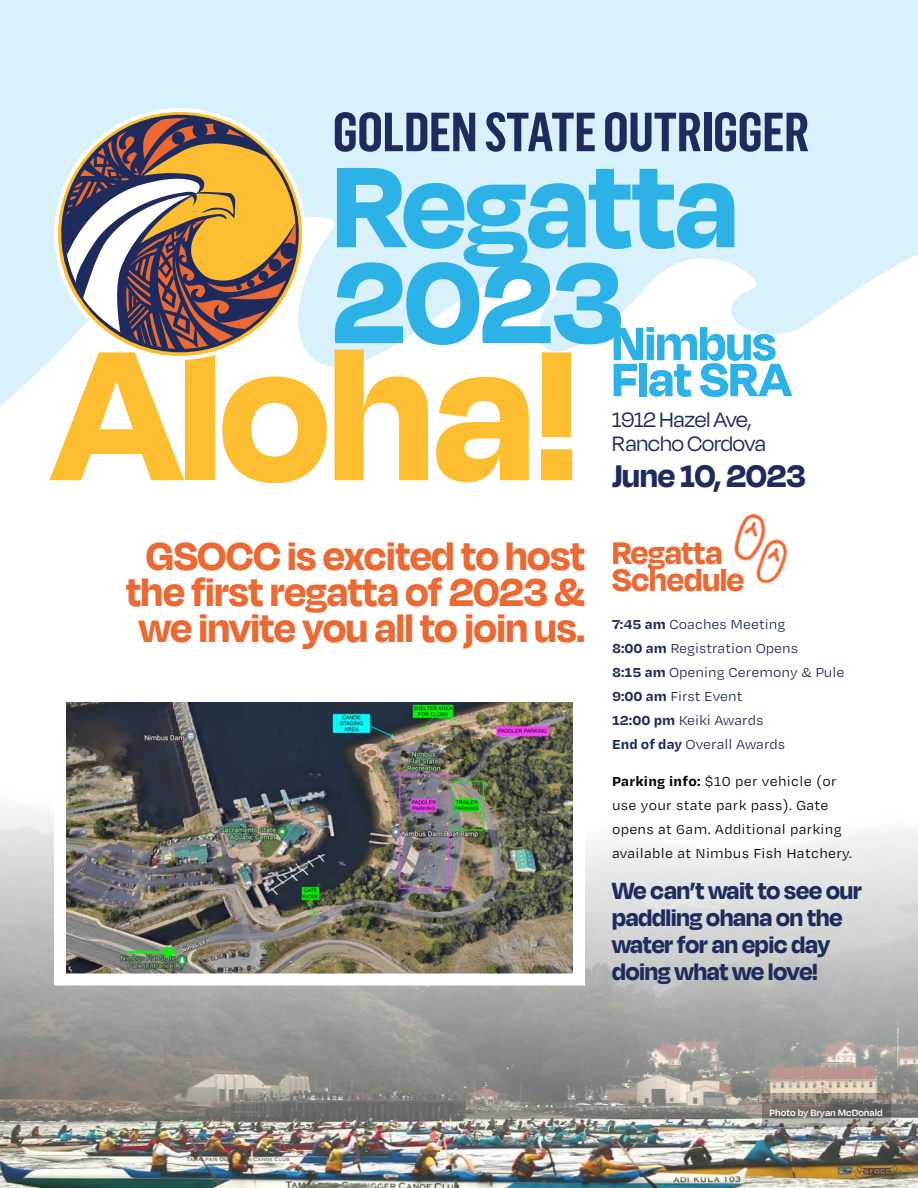
<style>
.page{position:relative;width:918px;height:1188px;background:#fff}
.page>*{position:absolute;margin:0;border:0;box-sizing:border-box;transform-origin:0 0}
.t1{font:700 213px "Degular Display";color:#fdbe31}
.t2{font:700 132px/96px "Degular Display";color:#2cb2e7}
.t3{font:700 condensed 54px "Flama";color:#1f2b5d}
.t4{font:700 54px "Degular Display";color:#2cb2e7}
.t5{font:700 45px/36px "Degular Display";color:#eb6933;text-align:center}
.t6{font:700 36px/27px "Degular Display";color:#eb6933}
.t7{font:700 36px "Degular Display";color:#1f2b5d}
.t8{font:700 27px/27px "Degular Display";color:#1f2b5d}
.t9{font:24px/24px "Degular Display";color:#1f2b5d}
.t10{font:15px/24px "Degular Text";color:#1f2b5d}
.t11{font:15px/24px "Degular Text";letter-spacing:.02em;color:#000}
.t12{font:600 10.5px "Degular";color:#fff}
.s1{font-weight:700}
</style>
<div class="page">
<img style="left:0;top:808px;width:918px;height:380px">
<svg style="left:0;top:0;width:918px;height:407px;fill:#d9f1fb"></svg>
<img style="left:734px;top:513px;width:54px;height:71px">
<img style="left:67px;top:702px;width:505px;height:271px">
<svg style="left:54px;top:108px;width:252px;height:252px;fill:#d9f1fb"></svg>
<svg style="left:296px;top:138px;width:11px;height:195px"></svg>
<svg style="left:64px;top:118px;width:232px;height:232px"></svg>
<svg style="left:763px;top:1094px;width:128px;height:33px;background:#827f78"></svg>
<p class="t3" style="left:333px;top:101px;width:478px">GOLDEN STATE OUTRIGGER</p>
<p class="t2" style="left:333px;top:154px;width:406px">Regatta<br>2023</p>
<p class="t4" style="left:612px;top:312px;width:166px">Nimbus</p>
<p class="t4" style="left:612px;top:348px;width:181px">Flat SRA</p>
<p class="t9" style="left:612px;top:407px;width:155px">1912 Hazel Ave,<br>Rancho Cordova</p>
<p class="t7" style="left:612px;top:455px;width:195px">June 10, 2023</p>
<p class="t1" style="left:54px;top:289px;width:526px">Aloha!</p>
<p class="t5" style="left:126px;top:537px;width:460px">GSOCC is excited to host the first regatta of 2023 &amp; we invite you all to join us.</p>
<p class="t6" style="left:612px;top:538px;width:134px">Regatta<br>Schedule</p>
<p class="t10" style="left:612px;top:611px;width:175px"><span class="s1">7:45 am</span> Coaches Meeting</p>
<p class="t10" style="left:612px;top:635px;width:188px"><span class="s1">8:00 am</span> Registration Opens</p>
<p class="t10" style="left:612px;top:659px;width:234px"><span class="s1">8:15 am</span> Opening Ceremony &amp; Pule<br><span class="s1">9:00 am</span> First Event</p>
<p class="t10" style="left:612px;top:707px;width:153px"><span class="s1">12:00 pm</span> Keiki Awards</p>
<p class="t10" style="left:612px;top:731px;width:175px"><span class="s1">End of day</span> Overall Awards</p>
<p class="t11" style="left:612px;top:769px;width:242px"><span class="s1">Parking info:</span> $10 per vehicle (or use your state park pass). Gate opens at 6am. Additional parking available at Nimbus Fish Hatchery.</p>
<p class="t8" style="left:612px;top:876px;width:251px">We can’t wait to see our paddling ohana on the water for an epic day doing what we love!</p>
<p class="t12" style="left:770px;top:1106px;width:115px">Photo by Bryan McDonald</p>
</div>
